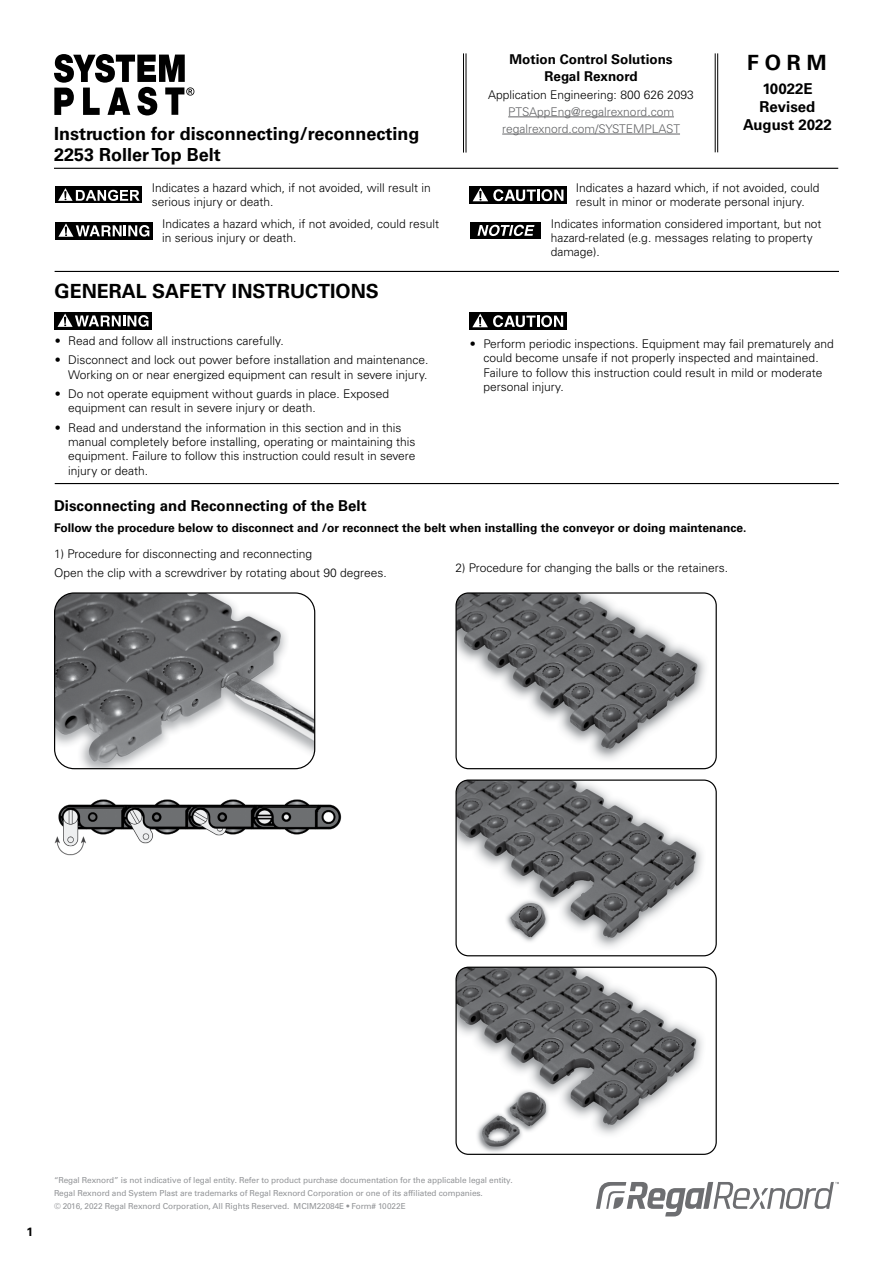
<style>
.page{position:relative;width:893px;height:1263px;background:#fff}
.page>*{position:absolute;margin:0;border:0;box-sizing:border-box;transform-origin:0 0}
.t1{font:700 21px "Univers LT Std";color:#000}
.t2{font:700 19.5px "Univers LT Std";color:#000}
.t3{font:700 18px/21px "Univers LT Std";color:#000}
.t4{font:700 15px/18px "Univers LT Std";color:#000;text-align:center}
.t5{font:700 13.5px/17.1px "Univers LT Std";color:#000;text-align:center}
.t6{font:300 12px/14.4px "Univers LT Std";color:#000}
.t7{font:700 12px "Univers LT Std";color:#000}
.t8{font:300 12px/17.1px "Univers LT Std";color:#636466;text-align:center}
.t9{font:8.25px/13.2px "Univers LT Std";letter-spacing:-.01em;color:#939598}
</style>
<div class="page">
<img style="left:457px;top:594px;width:253px;height:175px">
<div style="left:455px;top:592px;width:262px;height:177px;border:1px solid #000;border-radius:12px"></div>
<img style="left:457px;top:781px;width:253px;height:175px">
<div style="left:455px;top:779px;width:262px;height:177px;border:1px solid #000;border-radius:12px"></div>
<img style="left:457px;top:967px;width:253px;height:186px">
<div style="left:455px;top:967px;width:262px;height:188px;border:1px solid #000;border-radius:12px"></div>
<img style="left:55px;top:594px;width:260px;height:175px">
<div style="left:54px;top:592px;width:261px;height:177px;border:1px solid #000;border-radius:20px"></div>
<img style="left:54px;top:799px;width:288px;height:57px">
<hr style="left:54px;top:168px;width:784px;height:1px;background:#000">
<hr style="left:715px;top:53px;width:1px;height:99px;background:#000">
<hr style="left:717px;top:53px;width:1px;height:99px;background:#000">
<hr style="left:463px;top:53px;width:1px;height:100px;background:#000">
<hr style="left:466px;top:53px;width:1px;height:100px;background:#000">
<hr style="left:55px;top:271px;width:784px;height:1px;background:#000">
<div style="left:56px;top:187px;width:86px;height:16px;background:#000"></div>
<svg style="left:58px;top:188px;width:82px;height:13px"></svg>
<div style="left:470px;top:186px;width:97px;height:18px;background:#000"></div>
<svg style="left:473px;top:188px;width:90px;height:13px"></svg>
<div style="left:56px;top:222px;width:97px;height:17px;background:#000"></div>
<svg style="left:58px;top:223px;width:91px;height:14px"></svg>
<div style="left:470px;top:222px;width:71px;height:17px;background:#000"></div>
<svg style="left:477px;top:225px;width:57px;height:11px"></svg>
<hr style="left:508px;top:117px;width:166px;height:1px;background:#636466">
<hr style="left:502px;top:134px;width:178px;height:1px;background:#636466">
<svg style="left:54px;top:54px;width:140px;height:61px"></svg>
<hr style="left:55px;top:483px;width:784px;height:1px;background:#000">
<div style="left:469px;top:312px;width:97px;height:18px;background:#000"></div>
<svg style="left:472px;top:314px;width:91px;height:13px"></svg>
<div style="left:55px;top:312px;width:97px;height:17px;background:#000"></div>
<svg style="left:58px;top:314px;width:90px;height:13px"></svg>
<svg style="left:596px;top:1182px;width:243px;height:34px"></svg>
<h3 class="t3" style="left:54px;top:124px;width:367px">Instruction for disconnecting/reconnecting<br>2253 Roller Top Belt</h3>
<p class="t5" style="left:509px;top:51px;width:165px">Motion Control Solutions<br>Regal Rexnord</p>
<p class="t6" style="left:488px;top:87px;width:207px">Application Engineering: 800 626 2093</p>
<p class="t8" style="left:502px;top:103px;width:179px">PTSAppEng@regalrexnord.com regalrexnord.com/SYSTEMPLAST</p>
<h1 class="t1" style="left:747px;top:50px;width:81px">F O R M</h1>
<p class="t4" style="left:743px;top:80px;width:90px">10022E<br>Revised<br>August 2022</p>
<p class="t6" style="left:152px;top:181px;width:280px">Indicates a hazard which, if not avoided, will result in serious injury or death.</p>
<p class="t6" style="left:576px;top:181px;width:245px">Indicates a hazard which, if not avoided, could result in minor or moderate personal injury.</p>
<p class="t6" style="left:162px;top:216px;width:278px">Indicates a hazard which, if not avoided, could result in serious injury or death.</p>
<p class="t6" style="left:551px;top:216px;width:272px">Indicates information considered important, but not hazard-related (e.g. messages relating to property damage).</p>
<h2 class="t2" style="left:55px;top:279px;width:326px">GENERAL SAFETY INSTRUCTIONS</h2>
<p class="t6" style="left:55px;top:333px;width:230px">• Read and follow all instructions carefully.</p>
<p class="t6" style="left:55px;top:353px;width:375px;text-align:right">• Disconnect and lock out power before installation and maintenance.<br>Working on or near energized equipment can result in severe injury.</p>
<p class="t6" style="left:68px;top:386px;width:322px;text-indent:-14px">• Do not operate equipment without guards in place. Exposed equipment can result in severe injury or death.</p>
<p class="t6" style="left:68px;top:420px;width:349px;text-indent:-14px">• Read and understand the information in this section and in this manual completely before installing, operating or maintaining this equipment. Failure to follow this instruction could result in severe injury or death.</p>
<p class="t6" style="left:483px;top:336px;width:352px;text-indent:-14px">• Perform periodic inspections. Equipment may fail prematurely and could become unsafe if not properly inspected and maintained.<br>Failure to follow this instruction could result in mild or moderate personal injury.</p>
<p class="t4" style="left:54px;top:497px;width:314px">Disconnecting and Reconnecting of the Belt</p>
<p class="t7" style="left:54px;top:520px;width:694px">Follow the procedure below to disconnect and /or reconnect the belt when installing the conveyor or doing maintenance.</p>
<p class="t6" style="left:54px;top:544px;width:334px;line-height:19.2px">1) Procedure for disconnecting and reconnecting<br>Open the clip with a screwdriver by rotating about 90 degrees.</p>
<p class="t6" style="left:455px;top:561px;width:274px">2) Procedure for changing the balls or the retainers.</p>
<p class="t7" style="left:26px;top:1224px;width:8px">1</p>
<p class="t9" style="left:54px;top:1173px;width:460px">“Regal Rexnord” is not indicative of legal entity. Refer to product purchase documentation for the applicable legal entity.<br>Regal Rexnord and System Plast are trademarks of Regal Rexnord Corporation or one of its affiliated companies.<br>© 2016, 2022 Regal Rexnord Corporation, All Rights Reserved. MCIM22084E • Form# 10022E</p>
</div>
